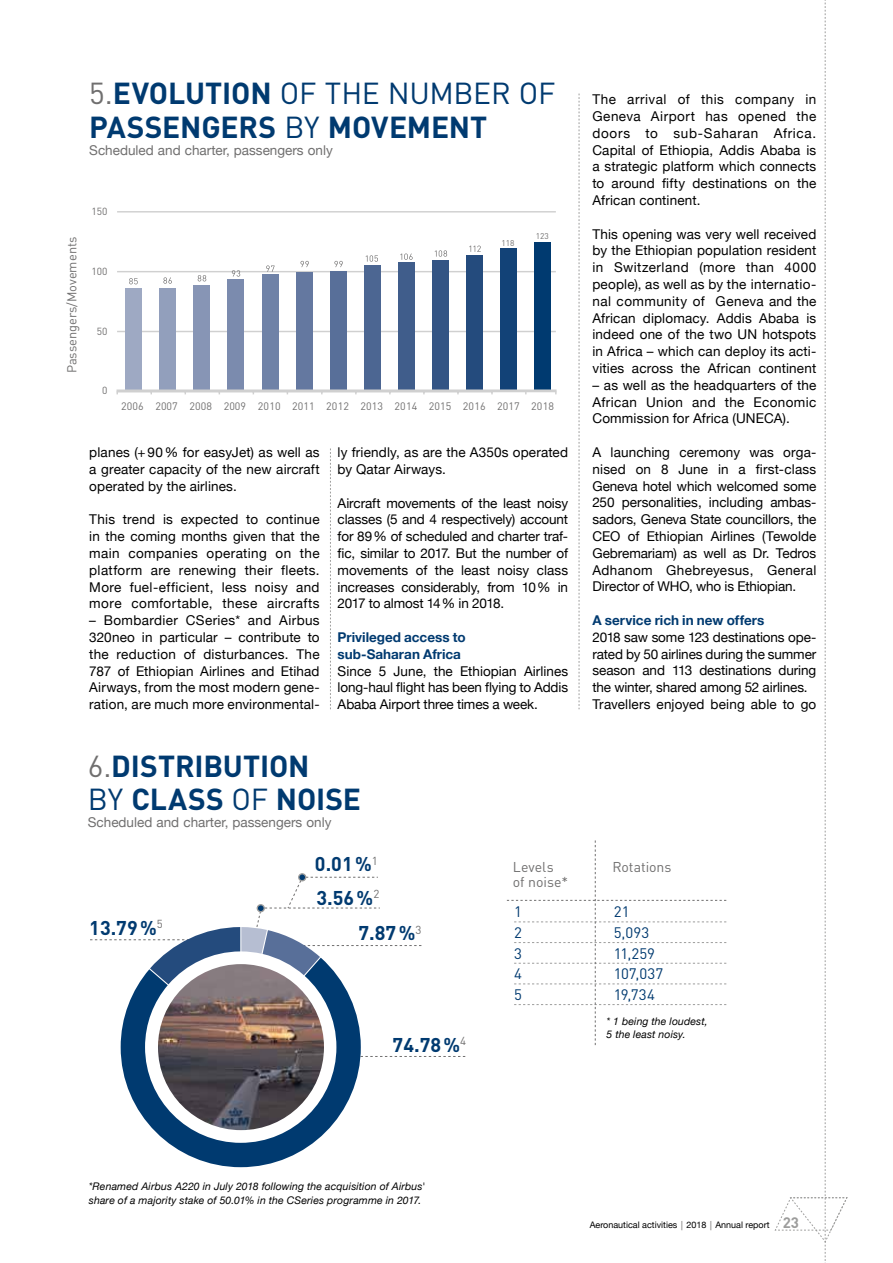
<style>
.page{position:relative;width:893px;height:1263px;background:#fff}
.page>*{position:absolute;margin:0;border:0;box-sizing:border-box;transform-origin:0 0}
.t1{font:700 30px/33.6px "DIN";letter-spacing:-.005em;color:#003a70}
.t2{font:700 19.65px "DIN";color:#003a70}
.t3{font:15px "DIN";letter-spacing:.005em;color:#003a70}
.t4{font:700 15px "DIN";color:#9d9d9c}
.t5{font:14.1px "DIN";color:#706f6f}
.t6{font:13.5px/16.8px "Helvetica Neue";letter-spacing:.01em;color:#000;text-align:justify}
.t7{font:13.5px/16.8px "Helvetica Neue";letter-spacing:-.01em;color:#000}
.t8{font:13.5px "Helvetica Neue";color:#706f6f}
.t9{font:700 13.5px/16.8px "Helvetica Neue";color:#003a70}
.t10{font:12.9px "DIN";color:#706f6f}
.t11{font:11.55px "DIN";color:#706f6f}
.t12{font:10.65px "DIN";color:#706f6f}
.t13{font:italic 10.5px/13.5px "Helvetica Neue";letter-spacing:.01em;color:#000}
.t14{font:10.2px "DIN";color:#706f6f}
.t15{font:9px "Helvetica Neue";color:#000}
.t16{font:8.25px "DIN";color:#706f6f}
.s1{font-weight:400;color:#706f6f}
.s2{font-weight:400}
.s3{color:#706f6f}
</style>
<div class="page">
<svg style="left:775px;top:0;width:73px;height:1263px"></svg>
<hr style="left:117px;top:211px;width:439px;height:1px;background:#d0d0d0">
<hr style="left:117px;top:271px;width:439px;height:1px;background:#d0d0d0">
<hr style="left:117px;top:331px;width:439px;height:1px;background:#d0d0d0">
<svg style="left:129px;top:278px;width:9px;height:6px"></svg>
<svg style="left:163px;top:277px;width:9px;height:7px"></svg>
<svg style="left:198px;top:275px;width:8px;height:6px"></svg>
<svg style="left:232px;top:270px;width:8px;height:7px"></svg>
<svg style="left:266px;top:265px;width:9px;height:7px"></svg>
<svg style="left:300px;top:261px;width:9px;height:6px"></svg>
<svg style="left:334px;top:261px;width:9px;height:6px"></svg>
<svg style="left:366px;top:255px;width:12px;height:7px"></svg>
<svg style="left:400px;top:254px;width:13px;height:6px"></svg>
<svg style="left:435px;top:250px;width:12px;height:7px"></svg>
<svg style="left:469px;top:246px;width:12px;height:6px"></svg>
<div style="left:126px;top:288px;width:16px;height:103px;background:#9ea9c3"></div>
<div style="left:160px;top:288px;width:16px;height:103px;background:#929fbc"></div>
<div style="left:194px;top:285px;width:16px;height:106px;background:#8795b5"></div>
<div style="left:228px;top:279px;width:16px;height:112px;background:#7b8bae"></div>
<div style="left:262px;top:274px;width:16px;height:117px;background:#6f82a7"></div>
<div style="left:296px;top:272px;width:16px;height:119px;background:#6478a0"></div>
<div style="left:330px;top:271px;width:16px;height:120px;background:#586f99"></div>
<div style="left:364px;top:265px;width:16px;height:126px;background:#4c6692"></div>
<div style="left:398px;top:263px;width:16px;height:129px;background:#405d8b"></div>
<div style="left:432px;top:260px;width:17px;height:132px;background:#335484"></div>
<div style="left:467px;top:256px;width:16px;height:136px;background:#244b7d"></div>
<div style="left:501px;top:249px;width:16px;height:143px;background:#124277"></div>
<div style="left:535px;top:242px;width:16px;height:150px;background:#003a70"></div>
<hr style="left:117px;top:389px;width:440px;height:3px;background:#d0d0d0">
<svg style="left:507px;top:840px;width:219px;height:205px"></svg>
<svg style="left:361px;top:1056px;width:104px;height:1px"></svg>
<svg style="left:121px;top:984px;width:240px;height:183px"></svg>
<svg style="left:90px;top:876px;width:331px;height:108px"></svg>
<svg style="left:330px;top:448px;width:1px;height:261px"></svg>
<svg style="left:579px;top:94px;width:1px;height:615px"></svg>
<div style="left:257px;top:905px;width:7px;height:7px;background:#003a70;border-radius:50%"></div>
<div style="left:257px;top:904px;width:8px;height:8px;border:1px solid #9d9d9c;border-radius:50%"></div>
<div style="left:299px;top:874px;width:7px;height:7px;background:#003a70;border-radius:50%"></div>
<div style="left:298px;top:873px;width:8px;height:8px;border:1px solid #9d9d9c;border-radius:50%"></div>
<h1 class="t1" style="left:89px;top:75px;width:468px"><span class="s1">5.</span>EVOLUTION <span class="s2">OF THE NUMBER OF<br></span>PASSENGERS <span class="s2">BY</span> MOVEMENT</h1>
<p class="t8" style="left:89px;top:140px;width:245px">Scheduled and charter, passengers only</p>
<p class="t14" style="left:91px;top:205px;width:18px">150</p>
<p class="t10" style="left:64px;top:373px;width:138px;rotate:-90deg">Passengers/Movements</p>
<p class="t16" style="left:501px;top:237px;width:14px">118</p>
<p class="t14" style="left:91px;top:265px;width:18px">100</p>
<p class="t14" style="left:97px;top:325px;width:12px">50</p>
<p class="t14" style="left:102px;top:384px;width:7px">0</p>
<p class="t16" style="left:536px;top:231px;width:14px">123</p>
<p class="t12" style="left:121px;top:399px;width:434px">2006 2007 2008 2009 2010 2011 2012 2013 2014 2015 2016 2017 2018</p>
<p class="t6" style="left:89px;top:445px;width:232px">planes (+90% for easyJet) as well as a greater capacity of the new aircraft operated by the airlines.</p>
<p class="t6" style="left:89px;top:512px;width:232px">This trend is expected to continue in the coming months given that the main companies operating on the platform are renewing their fleets.<br>More fuel-efficient, less noisy and more comfortable, these aircrafts</p>
<p class="t6" style="left:89px;top:613px;width:232px">– Bombardier CSeries* and Airbus 320neo in particular – contribute to the reduction of disturbances. The 787 of Ethiopian Airlines and Etihad Airways, from the most modern gene&shy;ration, are much more environmental-</p>
<p class="t6" style="left:338px;top:445px;width:232px">ly friendly, as are the A350s operated by Qatar Airways.</p>
<p class="t6" style="left:338px;top:495px;width:232px">Aircraft movements of the least noisy classes (5 and 4 respectively) account for 89% of scheduled and charter traf&shy;fic, similar to 2017. But the number of movements of the least noisy class increases considerably, from 10% in 2017 to almost 14% in 2018.</p>
<p class="t9" style="left:338px;top:629px;width:130px">Privileged access to sub-Saharan Africa</p>
<p class="t6" style="left:338px;top:663px;width:232px">Since 5 June, the Ethiopian Airlines long-haul flight has been flying to Addis Ababa Airport three times a week.</p>
<h1 class="t1" style="left:88px;top:747px;width:275px"><span class="s1">6.</span>DISTRIBUTION<br><span class="s2">BY</span> CLASS <span class="s2">OF</span> NOISE</h1>
<p class="t8" style="left:88px;top:812px;width:245px">Scheduled and charter, passengers only</p>
<p class="t6" style="left:592px;top:92px;width:225px">The arrival of this company in Geneva Airport has opened the doors to sub-Saharan Africa.<br>Capital of Ethiopia, Addis Ababa is a strategic platform which connects to around fifty destinations on the African continent.</p>
<p class="t6" style="left:592px;top:226px;width:225px">This opening was very well received by the Ethiopian population resident in Switzerland (more than 4000 people), as well as by the internatio&shy;nal community of Geneva and the African diplomacy. Addis Ababa is indeed one of the two UN hotspots in Africa – which can deploy its acti&shy;vities across the African continent</p>
<p class="t6" style="left:592px;top:377px;width:225px">– as well as the headquarters of the African Union and the Economic Commission for Africa (UNECA).</p>
<p class="t6" style="left:592px;top:445px;width:225px">A launching ceremony was orga&shy;nised on 8 June in a first-class Geneva hotel which welcomed some 250 personalities, including ambas&shy;sadors, Geneva State councillors, the CEO of Ethiopian Airlines (Tewolde Gebremariam) as well as Dr. Tedros Adhanom Ghebreyesus, General Director of WHO, who is Ethiopian.</p>
<p class="t9" style="left:592px;top:612px;width:173px">A service rich in new offers</p>
<p class="t7" style="left:592px;top:629px;width:225px">2018 saw some 123 destinations ope&shy;rated by 50 airlines during the summer season and 113 destinations during the winter, shared among 52 airlines.<br>Travellers enjoyed being able to go</p>
<h2 class="t2" style="left:315px;top:851px;width:64px">0.01%<sup>1</sup></h2>
<h2 class="t2" style="left:316px;top:885px;width:64px">3.56%<sup>2</sup></h2>
<p class="t11" style="left:157px;top:917px;width:7px">5</p>
<h2 class="t2" style="left:89px;top:915px;width:69px">13.79%</h2>
<h2 class="t2" style="left:359px;top:920px;width:64px">7.87%<sup>3</sup></h2>
<h2 class="t2" style="left:393px;top:1032px;width:75px">74.78%<sup>4</sup></h2>
<p class="t5" style="left:513px;top:858px;width:42px">Levels</p>
<p class="t5" style="left:612px;top:858px;width:61px">Rotations</p>
<p class="t5" style="left:513px;top:873px;width:57px">of noise*</p>
<p class="t3" style="left:514px;top:902px;width:9px">1</p>
<p class="t3" style="left:614px;top:902px;width:17px">21</p>
<p class="t3" style="left:514px;top:923px;width:9px">2</p>
<p class="t3" style="left:614px;top:923px;width:37px">5,093</p>
<p class="t3" style="left:514px;top:944px;width:9px">3</p>
<p class="t3" style="left:614px;top:944px;width:43px">11,259</p>
<p class="t3" style="left:514px;top:964px;width:9px">4</p>
<p class="t3" style="left:614px;top:964px;width:51px">107,037</p>
<p class="t3" style="left:514px;top:985px;width:9px">5</p>
<p class="t3" style="left:614px;top:985px;width:43px">19,734</p>
<p class="t13" style="left:606px;top:1015px;width:103px">* 1 being the loudest,<br>5 the least noisy.</p>
<p class="t13" style="left:89px;top:1180px;width:338px">*Renamed Airbus A220 in July 2018 following the acquisition of Airbus' share of a majority stake of 50.01% in the CSeries programme in 2017.</p>
<p class="t15" style="left:590px;top:1218px;width:181px">Aeronautical activities<span class="s3">│</span>2018<span class="s3">│</span>Annual report</p>
<p class="t4" style="left:783px;top:1213px;width:18px">23</p>
</div>
